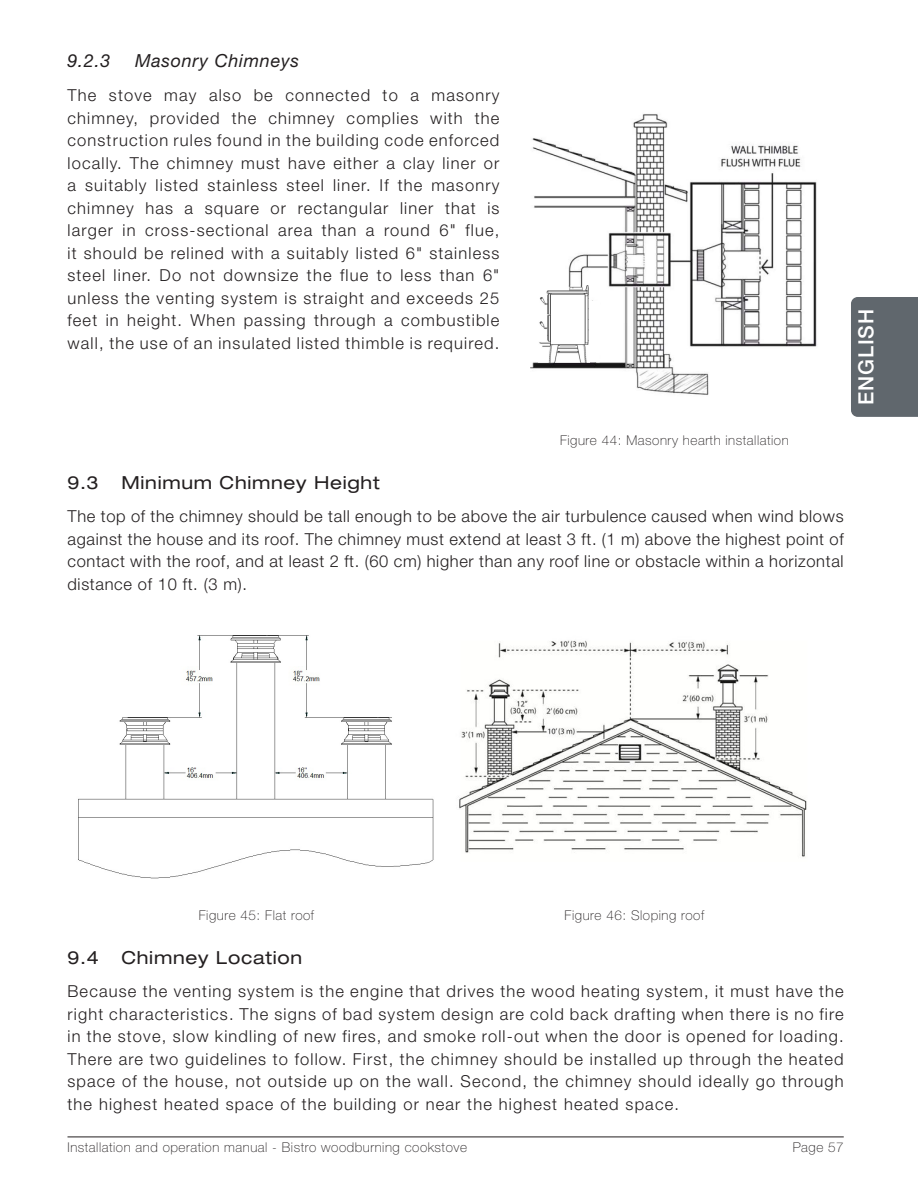
<style>
.page{position:relative;width:918px;height:1188px;background:#fff}
.page>*{position:absolute;margin:0;border:0;box-sizing:border-box;transform-origin:0 0}
.t1{font:500 21px "Helvetica Neue LT Std";letter-spacing:.04em;color:#fff}
.t2{font:expanded 18px "Helvetica Neue LT Std";letter-spacing:.04em;color:#231f20}
.t3{font:italic 18px "Helvetica Neue LT Std";letter-spacing:.04em;color:#231f20}
.t4{font:300 16.5px/22.5px "Helvetica Neue LT Std";letter-spacing:.07em;color:#231f20;text-align:justify}
.t5{font:100 13.5px "Helvetica Neue LT Std";letter-spacing:.04em;color:#231f20}
</style>
<div class="page">
<hr style="left:68px;top:1137px;width:776px;height:1px;background:#231f20">
<div style="left:851px;top:297px;width:67px;height:120px;background:#60676d"></div>
<img style="left:530px;top:114px;width:287px;height:281px">
<img style="left:538px;top:285px;width:52px;height:78px">
<img style="left:78px;top:635px;width:356px;height:244px">
<img style="left:459px;top:640px;width:348px;height:217px">
<p class="t3" style="left:68px;top:50px;width:44px">9.2.3</p>
<p class="t3" style="left:135px;top:50px;width:166px">Masonry Chimneys</p>
<p class="t4" style="left:68px;top:84px;width:433px">The stove may also be connected to a masonry chimney, provided the chimney complies with the construction rules found in the building code enforced locally. The chimney must have either a clay liner or a suitably listed stainless steel liner. If the masonry chimney has a square or rectangular liner that is larger in cross-sectional area than a round 6" flue, it should be relined with a suitably listed 6" stainless steel liner. Do not downsize the flue to less than 6" unless the venting system is straight and exceeds 25 feet in height. When passing through a combustible wall, the use of an insulated listed thimble is required.</p>
<p class="t5" style="left:560px;top:432px;width:230px">Figure 44: Masonry hearth installation</p>
<p class="t2" style="left:68px;top:472px;width:33px">9.3</p>
<p class="t2" style="left:122px;top:472px;width:260px">Minimum Chimney Height</p>
<p class="t4" style="left:68px;top:505px;width:778px">The top of the chimney should be tall enough to be above the air turbulence caused when wind blows against the house and its roof. The chimney must extend at least 3 ft. (1 m) above the highest point of contact with the roof, and at least 2 ft. (60 cm) higher than any roof line or obstacle within a horizontal distance of 10 ft. (3 m).</p>
<p class="t1" style="left:853px;top:405px;width:98px;rotate:-90deg">ENGLISH</p>
<p class="t5" style="left:199px;top:907px;width:117px">Figure 45: Flat roof</p>
<p class="t5" style="left:565px;top:907px;width:141px">Figure 46: Sloping roof</p>
<p class="t2" style="left:68px;top:946px;width:33px">9.4</p>
<p class="t2" style="left:122px;top:946px;width:182px">Chimney Location</p>
<p class="t4" style="left:68px;top:980px;width:778px">Because the venting system is the engine that drives the wood heating system, it must have the right characteristics. The signs of bad system design are cold back drafting when there is no fire in the stove, slow kindling of new fires, and smoke roll-out when the door is opened for loading.<br>There are two guidelines to follow. First, the chimney should be installed up through the heated space of the house, not outside up on the wall. Second, the chimney should ideally go through the highest heated space of the building or near the highest heated space.</p>
<p class="t5" style="left:68px;top:1140px;width:401px">Installation and operation manual - Bistro woodburning cookstove</p>
<p class="t5" style="left:793px;top:1140px;width:52px">Page 57</p>
</div>
